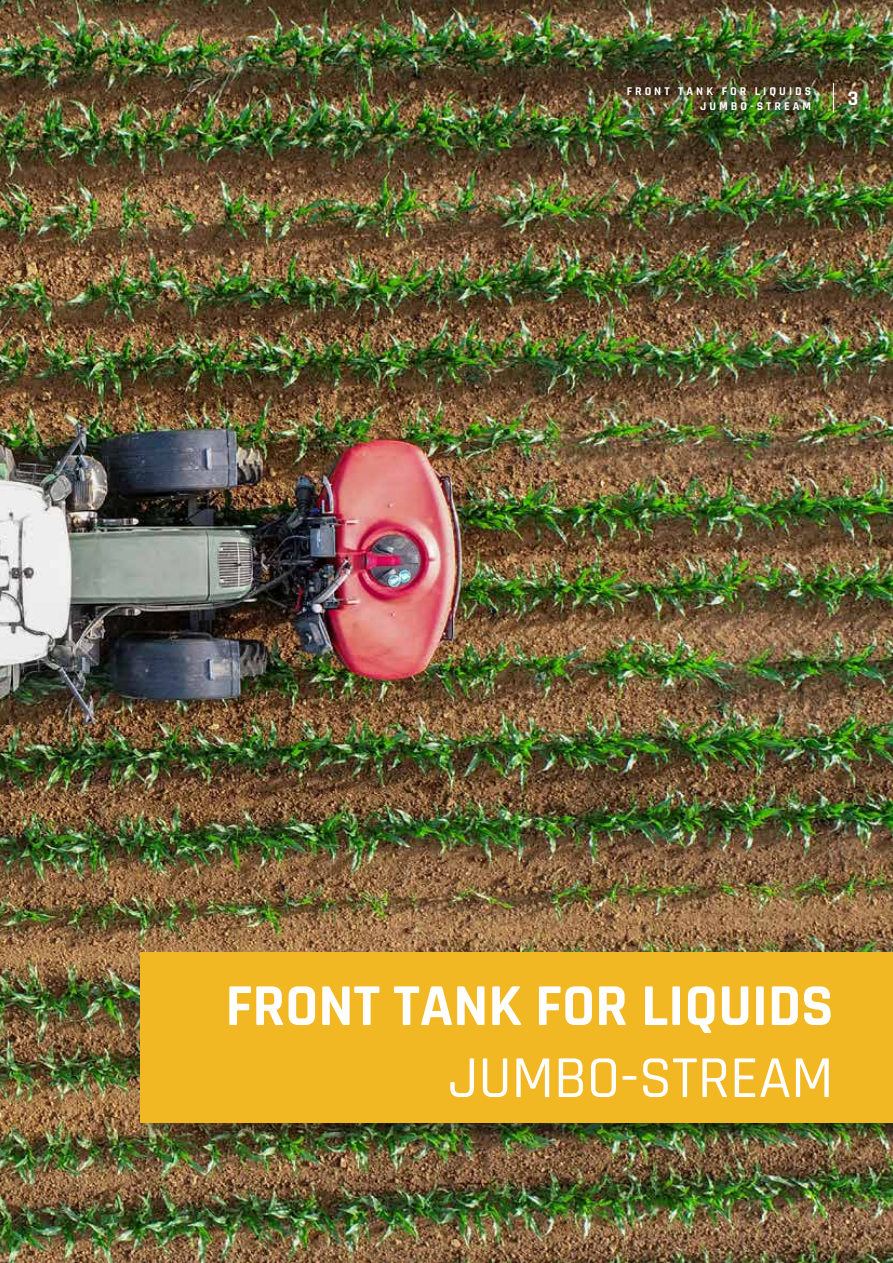
<style>
.page{position:relative;width:893px;height:1263px;background:#fff}
.page>*{position:absolute;margin:0;border:0;box-sizing:border-box;transform-origin:0 0}
.t1{font:700 60px "Rajdhani";color:#fff}
.t2{font:500 60px "Rajdhani";color:#fff}
.t3{font:700 21px "Rajdhani";color:#fff}
.t4{font:700 12px/14.4px "Rajdhani";letter-spacing:.25em;color:#fff;text-align:right}
</style>
<div class="page">
<img style="left:0;top:0;width:893px;height:1263px">
<svg style="left:833px;top:83px;width:1px;height:29px"></svg>
<img style="left:618px;top:79px;width:201px;height:39px">
<div style="left:141px;top:953px;width:752px;height:187px;background:#000;opacity:.4"></div>
<div style="left:140px;top:952px;width:753px;height:171px;background:#f2b824"></div>
<p class="t4" style="left:627px;top:85px;width:186px">FRONT TANK FOR LIQUIDS<br>JUMBO-STREAM</p>
<h2 class="t3" style="left:848px;top:86px;width:12px">3</h2>
<h1 class="t1" style="left:225px;top:969px;width:609px">FRONT TANK FOR LIQUIDS</h1>
<h1 class="t2" style="left:448px;top:1043px;width:387px">JUMBO-STREAM</h1>
</div>
